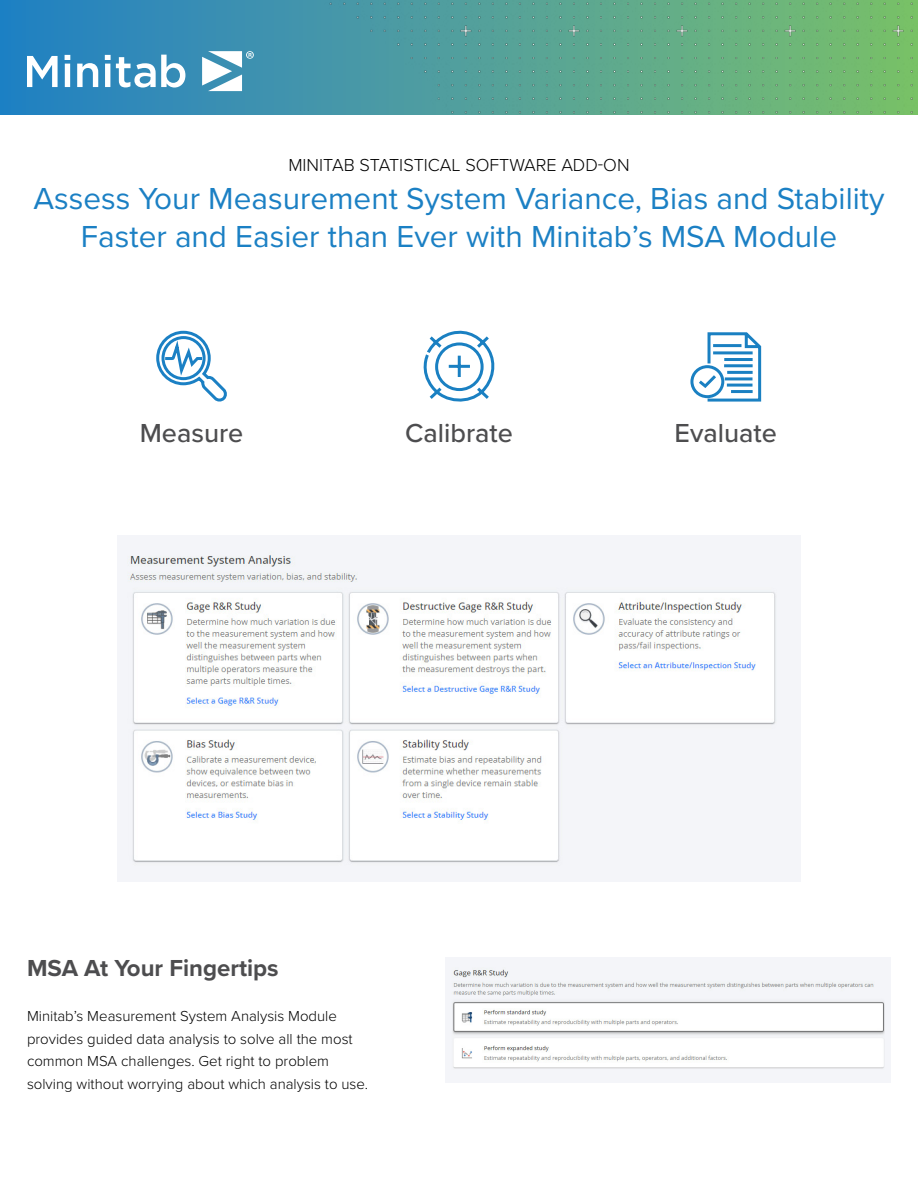
<style>
.page{position:relative;width:918px;height:1188px;background:#fff}
.page>*{position:absolute;margin:0;border:0;box-sizing:border-box;transform-origin:0 0}
.t1{font:31.5px/37.8px "Proxima Nova";color:#1b80c4;text-align:center}
.t2{font:500 27px "Proxima Nova";color:#4d4d4f}
.t3{font:700 24px "Proxima Nova";color:#4d4d4f}
.t4{font:300 18px "Proxima Nova";color:#000}
.t5{font:300 15px/22.5px "Proxima Nova";color:#000}
</style>
<div class="page">
<svg style="left:0;top:0;width:324px;height:114px;background:#338bb6"></svg>
<svg style="left:202px;top:51px;width:52px;height:40px"></svg>
<svg style="left:27px;top:54px;width:158px;height:37px"></svg>
<img style="left:324px;top:0;width:594px;height:114px">
<svg style="left:158px;top:330px;width:69px;height:72px"></svg>
<svg style="left:423px;top:330px;width:72px;height:72px"></svg>
<svg style="left:690px;top:332px;width:72px;height:70px"></svg>
<img style="left:118px;top:536px;width:682px;height:346px">
<img style="left:446px;top:958px;width:445px;height:124px">
<p class="t4" style="left:288px;top:152px;width:343px">MINITAB STATISTICAL SOFTWARE ADD-ON</p>
<h1 class="t1" style="left:33px;top:178px;width:853px">Assess Your Measurement System Variance, Bias and Stability<br>Faster and Easier than Ever with Minitab’s MSA Module</h1>
<h2 class="t2" style="left:140px;top:412px;width:105px">Measure</h2>
<h2 class="t2" style="left:405px;top:412px;width:109px">Calibrate</h2>
<h2 class="t2" style="left:675px;top:412px;width:104px">Evaluate</h2>
<h3 class="t3" style="left:27px;top:951px;width:253px">MSA At Your Fingertips</h3>
<p class="t5" style="left:27px;top:1004px;width:343px">Minitab’s Measurement System Analysis Module provides guided data analysis to solve all the most common MSA challenges. Get right to problem solving without worrying about which analysis to use.</p>
</div>
